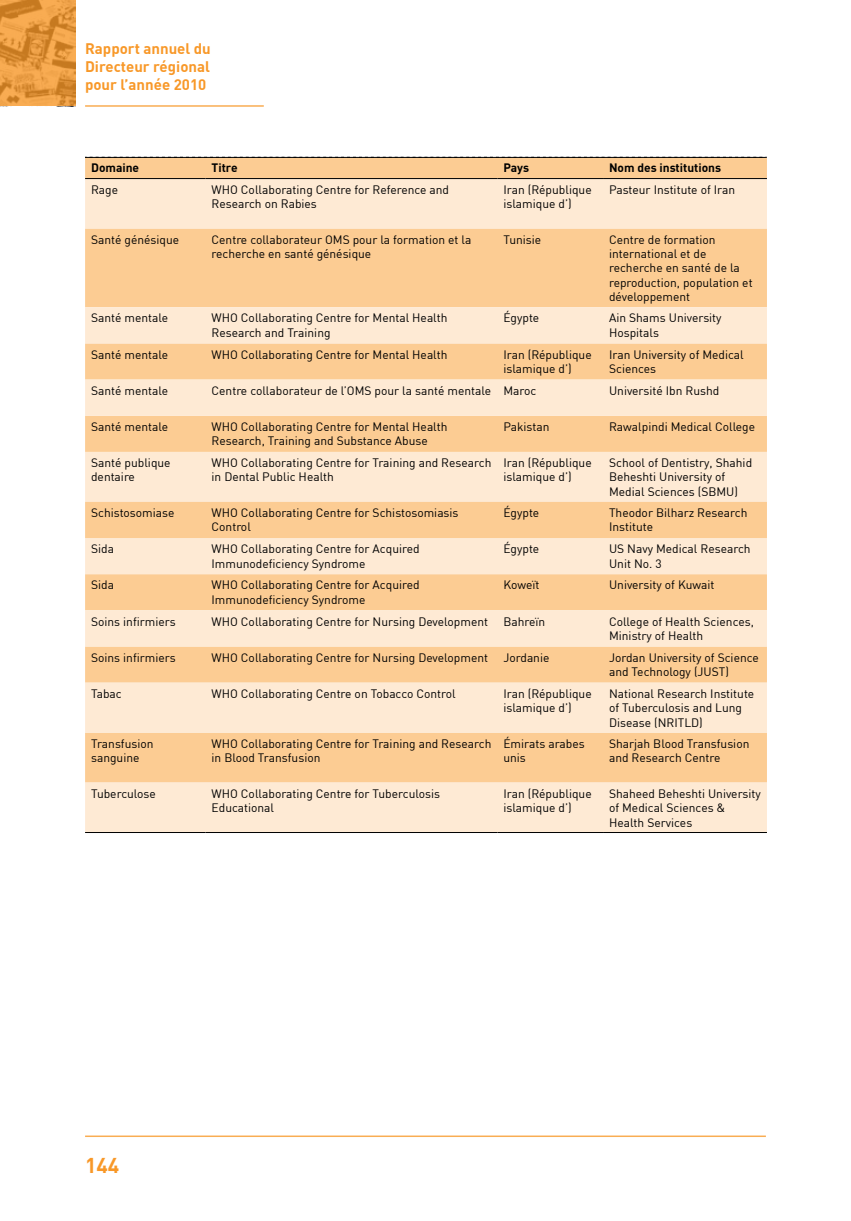
<style>
.page{position:relative;width:851px;height:1221px;background:#fff}
.page>*{position:absolute;margin:0;border:0;box-sizing:border-box;transform-origin:0 0}
.t1{font:700 21px "DIN";color:#f89828}
.t2{font:700 15px/18px "DIN";color:#f89828;text-align:justify}
.t3{font:12px/14.4px "DIN";color:#000}
.t4{font:700 12px "DIN";color:#000}
</style>
<div class="page">
<hr style="left:85px;top:1135px;width:680px;height:1px;background:#f9ad53">
<hr style="left:85px;top:105px;width:179px;height:2px;background:#f9ad53">
<div style="left:85px;top:158px;width:681px;height:20px;background:#fccc93"></div>
<svg style="left:85px;top:179px;width:681px;height:653px;background:#fddcb7"></svg>
<div style="left:85px;top:502px;width:681px;height:36px;background:#fccc93"></div>
<hr style="left:85px;top:178px;width:120px;height:1px;background:#000">
<hr style="left:205px;top:178px;width:292px;height:1px;background:#000">
<hr style="left:497px;top:178px;width:106px;height:1px;background:#000">
<hr style="left:603px;top:178px;width:163px;height:1px;background:#000">
<hr style="left:85px;top:832px;width:120px;height:1px;background:#000">
<hr style="left:205px;top:832px;width:292px;height:1px;background:#000">
<hr style="left:497px;top:832px;width:106px;height:1px;background:#000">
<hr style="left:603px;top:832px;width:163px;height:1px;background:#000">
<hr style="left:85px;top:157px;width:680px;height:1px;background:#000">
<svg style="left:0;top:0;width:75px;height:106px;background:#e4983e"></svg>
<p class="t2" style="left:85px;top:39px;width:127px">Rapport annuel du Directeur régional pour l’année 2010</p>
<p class="t4" style="left:91px;top:160px;width:50px">Domaine</p>
<p class="t4" style="left:211px;top:160px;width:28px">Titre</p>
<p class="t4" style="left:503px;top:160px;width:27px">Pays</p>
<p class="t4" style="left:609px;top:160px;width:114px">Nom des institutions</p>
<p class="t3" style="left:91px;top:182px;width:29px">Rage</p>
<p class="t3" style="left:211px;top:182px;width:239px">WHO Collaborating Centre for Reference and<br>Research on Rabies</p>
<p class="t3" style="left:503px;top:182px;width:90px">Iran (République islamique d’)</p>
<p class="t3" style="left:609px;top:182px;width:128px">Pasteur Institute of Iran</p>
<p class="t3" style="left:91px;top:232px;width:90px">Santé génésique</p>
<p class="t3" style="left:211px;top:232px;width:261px">Centre collaborateur OMS pour la formation et la recherche en santé génésique</p>
<p class="t3" style="left:503px;top:232px;width:39px">Tunisie</p>
<p class="t3" style="left:609px;top:232px;width:145px">Centre de formation international et de recherche en santé de la reproduction, population et développement</p>
<p class="t3" style="left:91px;top:310px;width:78px">Santé mentale</p>
<p class="t3" style="left:211px;top:310px;width:237px">WHO Collaborating Centre for Mental Health<br>Research and Training</p>
<p class="t3" style="left:503px;top:310px;width:37px">Égypte</p>
<p class="t3" style="left:609px;top:310px;width:114px">Ain Shams University<br>Hospitals</p>
<p class="t3" style="left:91px;top:347px;width:78px">Santé mentale</p>
<p class="t3" style="left:211px;top:347px;width:237px">WHO Collaborating Centre for Mental Health</p>
<p class="t3" style="left:503px;top:347px;width:90px">Iran (République islamique d’)</p>
<p class="t3" style="left:609px;top:347px;width:136px">Iran University of Medical<br>Sciences</p>
<p class="t3" style="left:91px;top:383px;width:78px">Santé mentale</p>
<p class="t3" style="left:211px;top:383px;width:326px">Centre collaborateur de l’OMS pour la santé mentale Maroc</p>
<p class="t3" style="left:609px;top:383px;width:112px">Université Ibn Rushd</p>
<p class="t3" style="left:91px;top:419px;width:78px">Santé mentale</p>
<p class="t3" style="left:211px;top:419px;width:237px">WHO Collaborating Centre for Mental Health<br>Research, Training and Substance Abuse</p>
<p class="t3" style="left:503px;top:419px;width:47px">Pakistan</p>
<p class="t3" style="left:609px;top:419px;width:148px">Rawalpindi Medical College</p>
<p class="t3" style="left:91px;top:455px;width:81px">Santé publique dentaire</p>
<p class="t3" style="left:211px;top:455px;width:281px">WHO Collaborating Centre for Training and Research in Dental Public Health</p>
<p class="t3" style="left:503px;top:455px;width:90px">Iran (République islamique d’)</p>
<p class="t3" style="left:609px;top:455px;width:145px">School of Dentistry, Shahid<br>Beheshti University of<br>Medial Sciences (SBMU)</p>
<p class="t3" style="left:91px;top:505px;width:85px">Schistosomiase</p>
<p class="t3" style="left:211px;top:505px;width:248px">WHO Collaborating Centre for Schistosomiasis<br>Control</p>
<p class="t3" style="left:503px;top:505px;width:37px">Égypte</p>
<p class="t3" style="left:609px;top:505px;width:140px">Theodor Bilharz Research<br>Institute</p>
<p class="t3" style="left:91px;top:541px;width:24px">Sida</p>
<p class="t3" style="left:211px;top:541px;width:209px">WHO Collaborating Centre for Acquired<br>Immunodeficiency Syndrome</p>
<p class="t3" style="left:503px;top:541px;width:37px">Égypte</p>
<p class="t3" style="left:609px;top:541px;width:143px">US Navy Medical Research<br>Unit No. 3</p>
<p class="t3" style="left:91px;top:577px;width:24px">Sida</p>
<p class="t3" style="left:211px;top:577px;width:209px">WHO Collaborating Centre for Acquired<br>Immunodeficiency Syndrome</p>
<p class="t3" style="left:503px;top:577px;width:38px">Koweït</p>
<p class="t3" style="left:609px;top:577px;width:107px">University of Kuwait</p>
<p class="t3" style="left:91px;top:613px;width:86px">Soins infirmiers</p>
<p class="t3" style="left:211px;top:613px;width:278px">WHO Collaborating Centre for Nursing Development</p>
<p class="t3" style="left:503px;top:613px;width:43px">Bahreïn</p>
<p class="t3" style="left:609px;top:613px;width:146px">College of Health Sciences,<br>Ministry of Health</p>
<p class="t3" style="left:91px;top:650px;width:86px">Soins infirmiers</p>
<p class="t3" style="left:211px;top:650px;width:278px">WHO Collaborating Centre for Nursing Development</p>
<p class="t3" style="left:503px;top:650px;width:48px">Jordanie</p>
<p class="t3" style="left:609px;top:650px;width:151px">Jordan University of Science and Technology (JUST)</p>
<p class="t3" style="left:91px;top:686px;width:32px">Tabac</p>
<p class="t3" style="left:211px;top:686px;width:245px">WHO Collaborating Centre on Tobacco Control</p>
<p class="t3" style="left:503px;top:686px;width:90px">Iran (République islamique d’)</p>
<p class="t3" style="left:609px;top:686px;width:147px">National Research Institute of Tuberculosis and Lung<br>Disease (NRITLD)</p>
<p class="t3" style="left:91px;top:736px;width:64px">Transfusion sanguine</p>
<p class="t3" style="left:211px;top:736px;width:281px">WHO Collaborating Centre for Training and Research in Blood Transfusion</p>
<p class="t3" style="left:503px;top:736px;width:83px">Émirats arabes unis</p>
<p class="t3" style="left:609px;top:736px;width:142px">Sharjah Blood Transfusion and Research Centre</p>
<p class="t3" style="left:91px;top:786px;width:66px">Tuberculose</p>
<p class="t3" style="left:211px;top:786px;width:230px">WHO Collaborating Centre for Tuberculosis<br>Educational</p>
<p class="t3" style="left:503px;top:786px;width:90px">Iran (République islamique d’)</p>
<p class="t3" style="left:609px;top:786px;width:153px">Shaheed Beheshti University of Medical Sciences &amp;<br>Health Services</p>
<h1 class="t1" style="left:85px;top:1151px;width:36px">144</h1>
</div>
